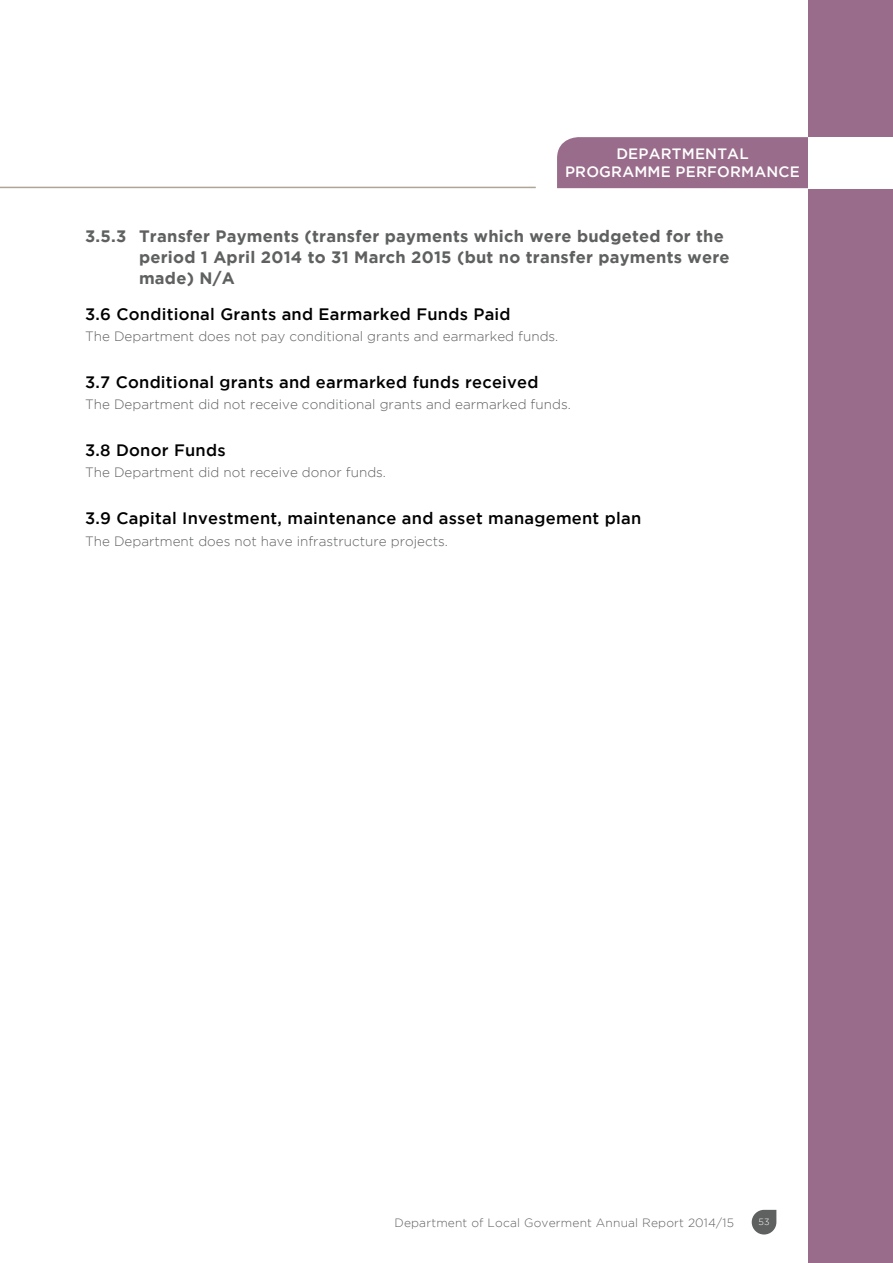
<style>
.page{position:relative;width:893px;height:1263px;background:#fff}
.page>*{position:absolute;margin:0;border:0;box-sizing:border-box;transform-origin:0 0}
.t1{font:500 16.5px "Gotham";letter-spacing:.015em;color:#000}
.t2{font:700 16.5px/21px "Gotham";letter-spacing:.015em;color:#5f6060}
.t3{font:500 15px/18px "Gotham";letter-spacing:.015em;color:#fff;text-align:center}
.t4{font:300 13.5px "Gotham";color:#5f6060}
.t5{font:300 12px "Gotham";letter-spacing:.015em;color:#5f6060}
.t6{font:300 9px "Gotham";color:#fff}
</style>
<div class="page">
<div style="left:557px;top:137px;width:251px;height:51px;background:#996c8b"></div>
<div style="left:808px;top:0;width:85px;height:1263px;background:#996c8b"></div>
<div style="left:808px;top:137px;width:85px;height:51px;background:#fff"></div>
<hr style="left:0;top:187px;width:536px;height:1px;background:#aea497">
<svg style="left:752px;top:1210px;width:24px;height:24px"></svg>
<p class="t3" style="left:565px;top:144px;width:236px">DEPARTMENTAL<br>PROGRAMME PERFORMANCE</p>
<p class="t2" style="left:139px;top:225px;width:592px;text-indent:-54px">3.5.3 Transfer Payments (transfer payments which were budgeted for the period 1 April 2014 to 31 March 2015 (but no transfer payments were made) N/A</p>
<p class="t1" style="left:85px;top:304px;width:427px">3.6 Conditional Grants and Earmarked Funds Paid</p>
<p class="t4" style="left:85px;top:329px;width:475px">The Department does not pay conditional grants and earmarked funds.</p>
<p class="t1" style="left:85px;top:372px;width:455px">3.7 Conditional grants and earmarked funds received</p>
<p class="t4" style="left:85px;top:397px;width:487px">The Department did not receive conditional grants and earmarked funds.</p>
<p class="t1" style="left:85px;top:441px;width:142px">3.8 Donor Funds</p>
<p class="t4" style="left:85px;top:465px;width:303px">The Department did not receive donor funds.</p>
<p class="t1" style="left:85px;top:509px;width:558px">3.9 Capital I nvestment, maintenance and asset management plan</p>
<p class="t4" style="left:85px;top:533px;width:364px">The Department does not have infrastructure projects.</p>
<p class="t5" style="left:394px;top:1216px;width:341px">Department of Local Goverment Annual Report 2014/15</p>
<p class="t6" style="left:758px;top:1217px;width:13px">53</p>
</div>
